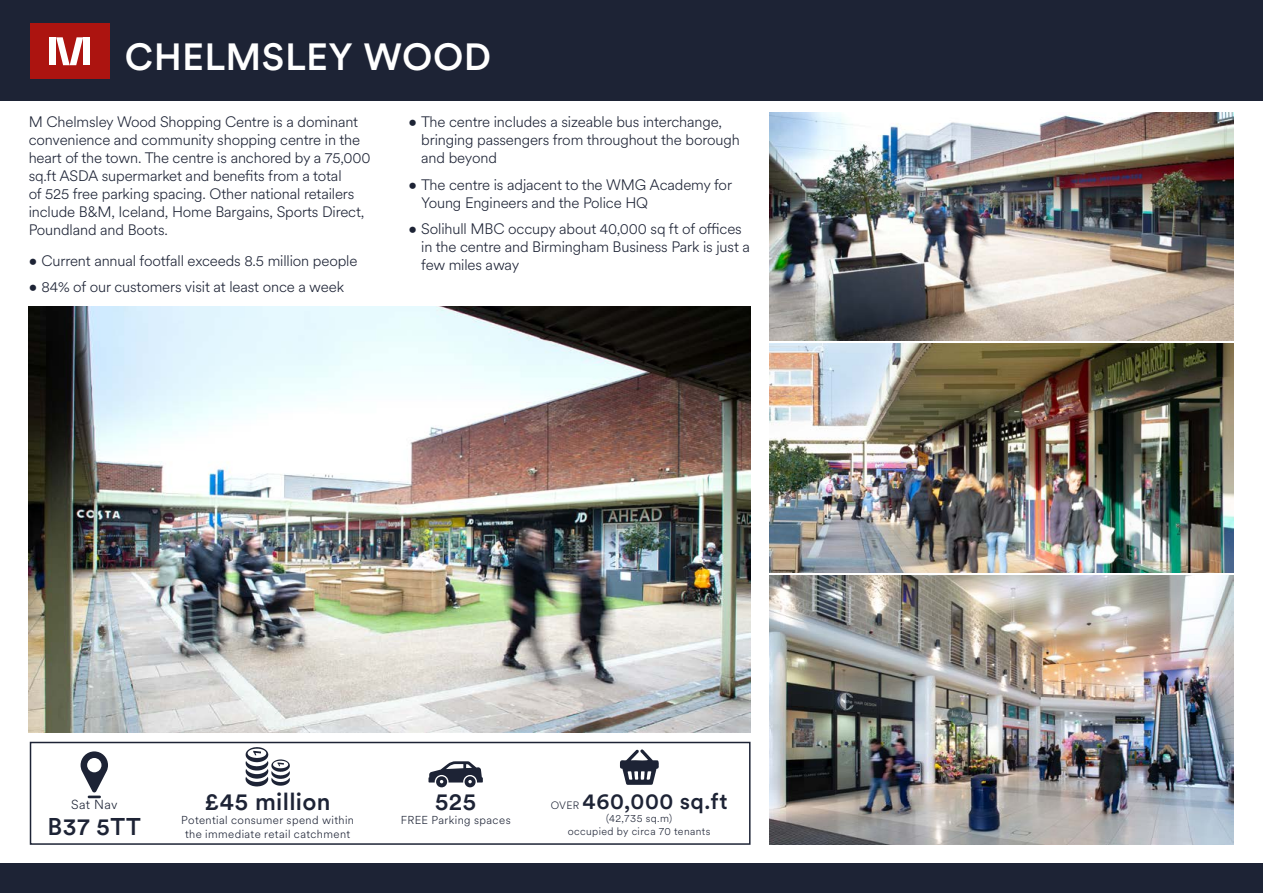
<style>
.page{position:relative;width:1263px;height:893px;background:#fff}
.page>*{position:absolute;margin:0;border:0;box-sizing:border-box;transform-origin:0 0}
.t1{font:500 37.5px "Circular XX";letter-spacing:.015em;color:#fff}
.t2{font:500 24px "Circular XX";letter-spacing:.015em;color:#1d2335}
.t3{font:500 22.35px "Circular XX";letter-spacing:.025em;color:#1d2335}
.t4{font:300 15px/18px "Circular XX";letter-spacing:-.01em;color:#1d2335}
.t5{font:300 12.9px "Circular XX";letter-spacing:.03em;color:#1d2335}
.t6{font:300 11.4px/13.6px "Circular XX";letter-spacing:.035em;color:#1d2335;text-align:center}
.t7{font:300 10.65px/12.8px "Circular XX";letter-spacing:.035em;color:#1d2335;text-align:center}
.s1{font-weight:300;font-size:10.65px}
</style>
<div class="page">
<img style="left:29px;top:307px;width:721px;height:425px">
<div style="left:0;top:0;width:1263px;height:100px;background:#1d2335"></div>
<div style="left:0;top:863px;width:1263px;height:30px;background:#1d2335"></div>
<div style="left:30px;top:742px;width:720px;height:103px;border:2px solid #1d2335"></div>
<svg style="left:428px;top:761px;width:55px;height:26px"></svg>
<svg style="left:81px;top:751px;width:27px;height:47px"></svg>
<svg style="left:246px;top:747px;width:44px;height:39px"></svg>
<svg style="left:620px;top:749px;width:39px;height:36px"></svg>
<div style="left:30px;top:23px;width:80px;height:56px;background:#ac1410"></div>
<div style="left:83px;top:37px;width:7px;height:28px;background:#fff"></div>
<div style="left:50px;top:37px;width:6px;height:28px;background:#fff"></div>
<svg style="left:56px;top:37px;width:27px;height:28px"></svg>
<img style="left:770px;top:113px;width:463px;height:227px">
<img style="left:770px;top:343px;width:463px;height:230px">
<img style="left:770px;top:576px;width:463px;height:269px">
<h1 class="t1" style="left:125px;top:31px;width:368px">CHELMSLEY WOOD</h1>
<p class="t4" style="left:29px;top:112px;width:343px">M Chelmsley Wood Shopping Centre is a dominant convenience and community shopping centre in the heart of the town. The centre is anchored by a 75,000 sq.ft ASDA supermarket and benefits from a total<br>of 525 free parking spacing. Other national retailers include B&amp;M, Iceland, Home Bargains, Sports Direct, Poundland and Boots.</p>
<p class="t4" style="left:29px;top:251px;width:330px">• Current annual footfall exceeds 8.5 million people</p>
<p class="t4" style="left:29px;top:277px;width:317px">• 84% of our customers visit at least once a week</p>
<p class="t4" style="left:421px;top:112px;width:320px;text-indent:-13px">• The centre includes a sizeable bus interchange, bringing passengers from throughout the borough and beyond</p>
<p class="t4" style="left:421px;top:175px;width:312px;text-indent:-13px">• The centre is adjacent to the WMG Academy for<br>Young Engineers and the Police HQ</p>
<p class="t4" style="left:421px;top:219px;width:330px;text-indent:-13px">• Solihull MBC occupy about 40,000 sq ft of offices in the centre and Birmingham Business Park is just a few miles away</p>
<p class="t5" style="left:71px;top:796px;width:48px">Sat Nav</p>
<h2 class="t2" style="left:48px;top:810px;width:95px">B37 5TT</h2>
<h2 class="t2" style="left:205px;top:785px;width:127px">£45 million</h2>
<p class="t6" style="left:181px;top:813px;width:174px">Potential consumer spend within the immediate retail catchment</p>
<h2 class="t2" style="left:435px;top:785px;width:43px">525</h2>
<p class="t6" style="left:401px;top:813px;width:111px">FREE Parking spaces</p>
<h3 class="t3" style="left:551px;top:786px;width:178px"><span class="s1">OVER</span> 460,000 sq.ft</h3>
<p class="t7" style="left:568px;top:811px;width:144px">(42,735 sq.m)<br>occupied by circa 70 tenants</p>
</div>
